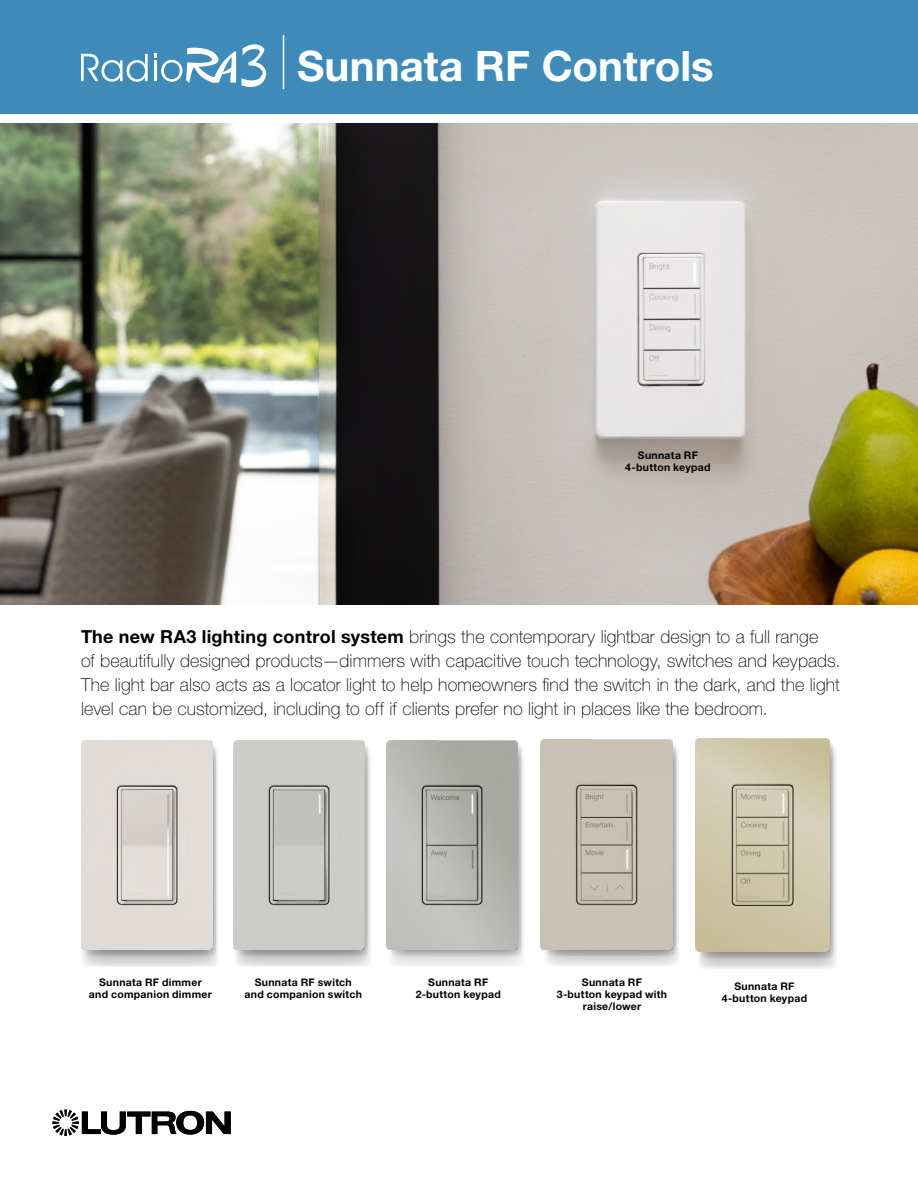
<style>
.page{position:relative;width:918px;height:1188px;background:#fff}
.page>*{position:absolute;margin:0;border:0;box-sizing:border-box;transform-origin:0 0}
.t1{font:700 42px "Helvetica Neue LT Std";color:#fff}
.t2{font:100 18px/24px "Helvetica Neue LT Std";letter-spacing:.005em;color:#000}
.t3{font:700 10.5px/12px "Helvetica Neue LT Std";letter-spacing:.025em;color:#000;text-align:center}
.s1{font-weight:700}
</style>
<div class="page">
<img style="left:0;top:123px;width:918px;height:482px">
<svg style="left:52px;top:1110px;width:179px;height:26px"></svg>
<div style="left:0;top:0;width:918px;height:114px;background:#3e8ab9"></div>
<svg style="left:81px;top:54px;width:67px;height:28px"></svg>
<svg style="left:154px;top:47px;width:82px;height:36px"></svg>
<svg style="left:242px;top:44px;width:25px;height:43px"></svg>
<hr style="left:283px;top:35px;width:1px;height:54px;background:#fff">
<svg style="left:81px;top:746px;width:138px;height:221px"></svg>
<svg style="left:85px;top:744px;width:131px;height:213px;background:#b9b8b9"></svg>
<img style="left:81px;top:740px;width:131px;height:210px">
<div style="left:389px;top:746px;width:136px;height:221px;background:#eee;border-radius:6px"></div>
<svg style="left:391px;top:743px;width:131px;height:214px;background:#c3c3c4"></svg>
<svg style="left:544px;top:746px;width:136px;height:220px"></svg>
<svg style="left:546px;top:743px;width:131px;height:213px;background:#b7b7b9"></svg>
<svg style="left:235px;top:746px;width:137px;height:221px"></svg>
<svg style="left:238px;top:743px;width:131px;height:214px;background:#b8b8b9"></svg>
<img style="left:233px;top:740px;width:132px;height:210px">
<svg style="left:698px;top:744px;width:139px;height:225px"></svg>
<svg style="left:700px;top:741px;width:134px;height:218px;background:#b5b5b6"></svg>
<img style="left:387px;top:740px;width:131px;height:210px">
<img style="left:541px;top:739px;width:132px;height:211px">
<img style="left:696px;top:738px;width:134px;height:214px">
<h1 class="t1" style="left:297px;top:40px;width:418px">Sunnata RF Controls</h1>
<p class="t3" style="left:625px;top:449px;width:87px">Sunnata RF<br>4-button keypad</p>
<p class="t2" style="left:81px;top:624px;width:761px"><span class="s1">The new RA3 lighting control system</span> brings the contemporary lightbar design to a full range<br>of beautifully designed products—dimmers with capacitive touch technology, switches and keypads.<br>The light bar also acts as a locator light to help homeowners find the switch in the dark, and the light level can be customized, including to off if clients prefer no light in places like the bedroom.</p>
<p class="t3" style="left:89px;top:976px;width:125px">Sunnata RF dimmer and companion dimmer</p>
<p class="t3" style="left:416px;top:976px;width:87px">Sunnata RF<br>2-button keypad</p>
<p class="t3" style="left:245px;top:976px;width:119px">Sunnata RF switch and companion switch</p>
<p class="t3" style="left:557px;top:976px;width:112px">Sunnata RF<br>3-button keypad with raise/lower</p>
<p class="t3" style="left:722px;top:980px;width:87px">Sunnata RF<br>4-button keypad</p>
</div>
